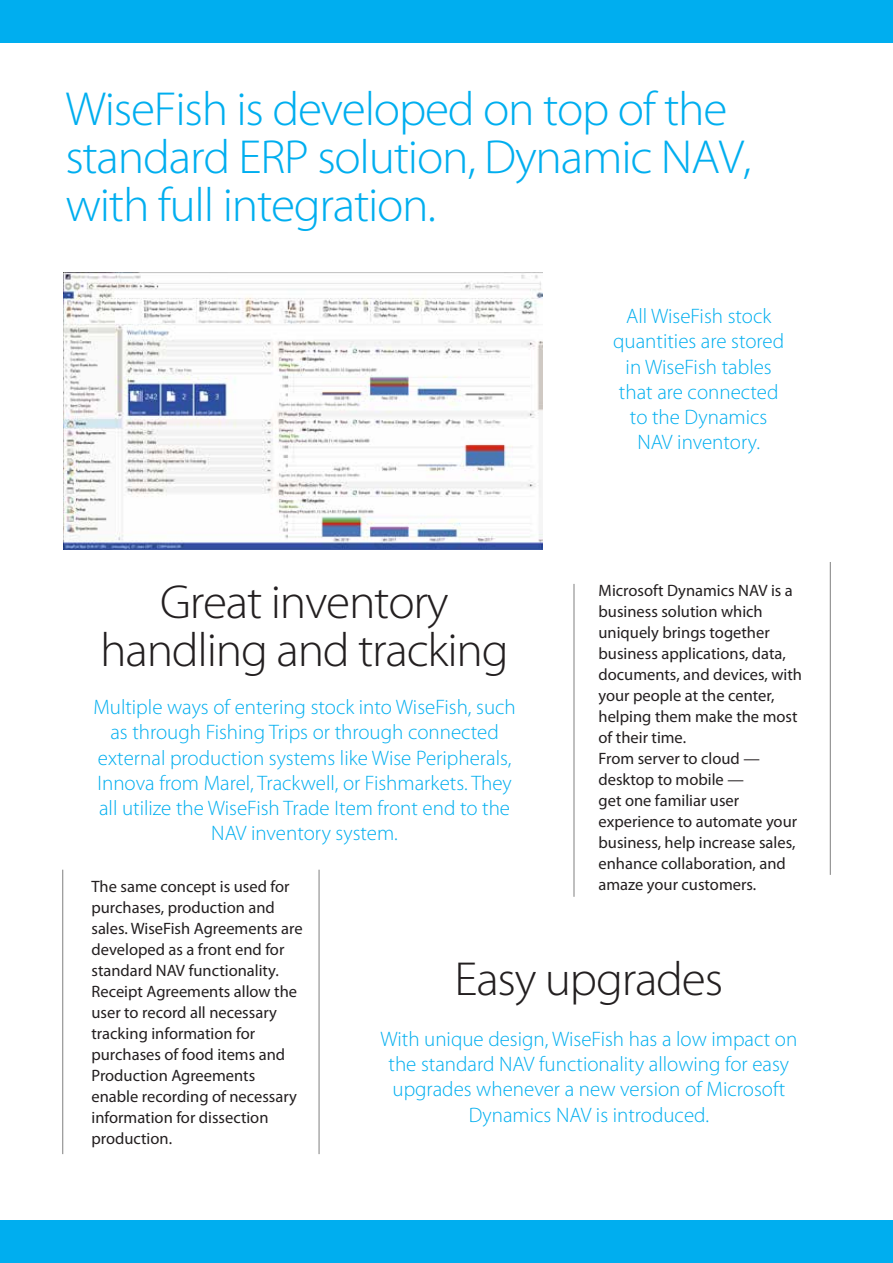
<style>
.page{position:relative;width:893px;height:1263px;background:#fff}
.page>*{position:absolute;margin:0;border:0;box-sizing:border-box;transform-origin:0 0}
.t1{font:300 48px/48px "Myriad Pro";letter-spacing:-.025em;color:#00aeef}
.t2{font:300 48px/48px "Myriad Pro";letter-spacing:-.025em;color:#231f20;text-align:center}
.t3{font:300 21px/25.2px "Myriad Pro";color:#00aeef;text-align:center}
.t4{font:16.5px/21px "Myriad Pro";color:#231f20}
</style>
<div class="page">
<hr style="left:574px;top:584px;width:1px;height:313px;background:#808080">
<hr style="left:830px;top:562px;width:1px;height:313px;background:#808080">
<hr style="left:319px;top:870px;width:1px;height:284px;background:#808080">
<hr style="left:62px;top:870px;width:1px;height:284px;background:#808080">
<div style="left:0;top:0;width:893px;height:43px;background:#00aeef"></div>
<div style="left:0;top:1220px;width:893px;height:43px;background:#00aeef"></div>
<img style="left:64px;top:272px;width:479px;height:278px">
<h1 class="t1" style="left:65px;top:86px;width:687px">WiseFish is developed on top of the standard ERP solution, Dynamic NAV, with full integration.</h1>
<p class="t3" style="left:613px;top:304px;width:172px">All WiseFish stock quantities are stored in WiseFish tables that are connected to the Dynamics<br>NAV inventory.</p>
<p class="t4" style="left:598px;top:579px;width:205px">Microsoft Dynamics NAV is a business solution which uniquely brings together business applications, data, documents, and devices, with your people at the center, helping them make the most of their time.<br>From server to cloud — desktop to mobile —<br>get one familiar user experience to automate your business, help increase sales, enhance collaboration, and amaze your customers.</p>
<h1 class="t2" style="left:100px;top:579px;width:410px">Great inventory handling and tracking</h1>
<p class="t3" style="left:93px;top:695px;width:424px">Multiple ways of entering stock into WiseFish, such as through Fishing Trips or through connected external production systems like Wise Peripherals, Innova from Marel, Trackwell, or Fishmarkets. They all utilize the WiseFish Trade Item front end to the NAV inventory system.</p>
<p class="t4" style="left:92px;top:876px;width:213px">The same concept is used for purchases, production and sales. WiseFish Agreements are developed as a front end for standard NAV functionality.<br>Receipt Agreements allow the user to record all necessary tracking information for purchases of food items and<br>Production Agreements enable recording of necessary information for dissection production.</p>
<h1 class="t2" style="left:455px;top:955px;width:270px">Easy upgrades</h1>
<p class="t3" style="left:380px;top:1027px;width:418px">With unique design, WiseFish has a low impact on the standard NAV functionality allowing for easy upgrades whenever a new version of Microsoft Dynamics NAV is introduced.</p>
</div>
